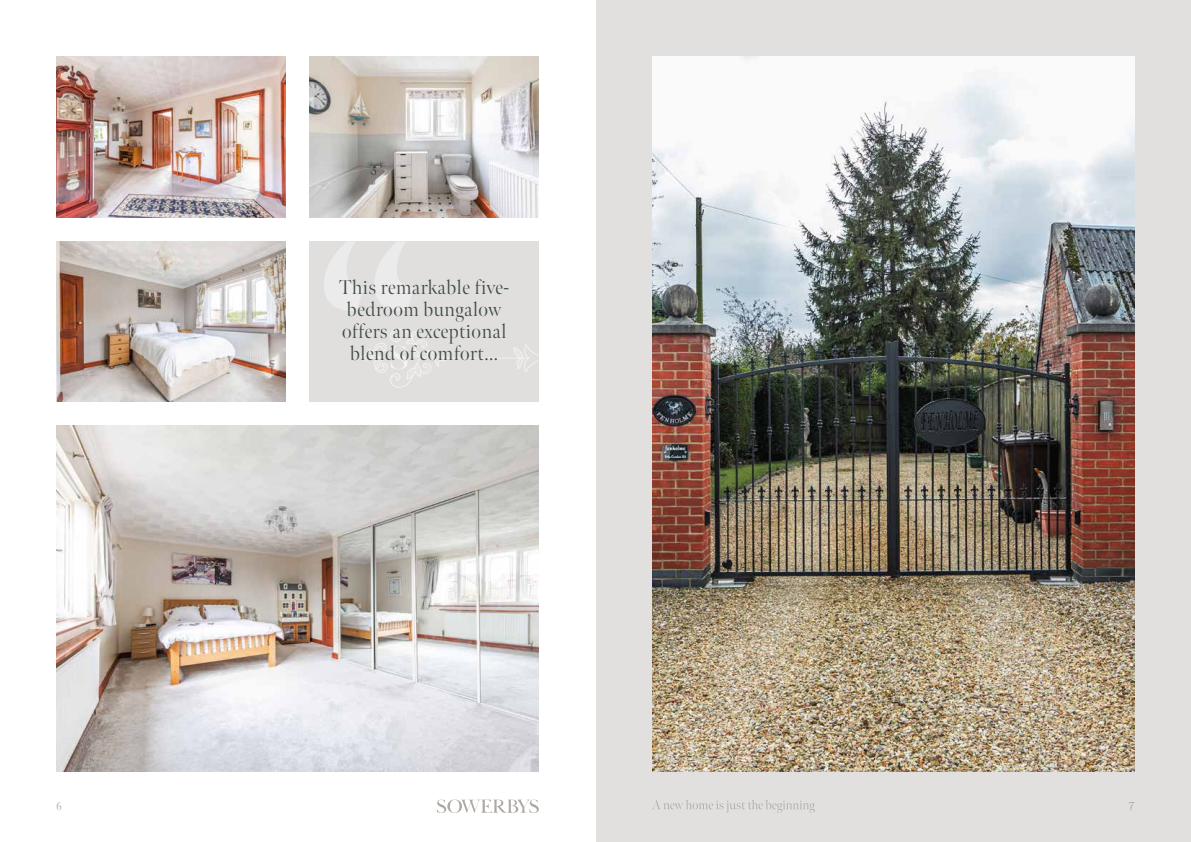
<style>
.page{position:relative;width:1191px;height:842px;background:#fff}
.page>*{position:absolute;margin:0;border:0;box-sizing:border-box;transform-origin:0 0}
.t1{font:300 20px/22px "Meno Banner";letter-spacing:.025em;color:#3e4b47;text-align:center}
.t2{font:300 13px "Meno Banner";color:#ada8a0}
.t3{font:300 11px "Meno Banner";color:#ada8a0}
</style>
<div class="page">
<div style="left:595px;top:0;width:596px;height:842px;background:#e2e0df"></div>
<svg style="left:437px;top:799px;width:102px;height:14px"></svg>
<svg style="left:652px;top:800px;width:162px;height:13px"></svg>
<img style="left:57px;top:426px;width:482px;height:345px">
<img style="left:310px;top:57px;width:229px;height:160px">
<img style="left:57px;top:241px;width:229px;height:161px">
<img style="left:652px;top:57px;width:482px;height:714px">
<div style="left:310px;top:241px;width:229px;height:161px;background:#e1dfde"></div>
<svg style="left:324px;top:242px;width:89px;height:69px"></svg>
<svg style="left:360px;top:329px;width:179px;height:59px"></svg>
<img style="left:57px;top:57px;width:229px;height:160px">
<p class="t1" style="left:339px;top:276px;width:171px">This remarkable five&shy;bedroom bungalow offers an exceptional blend of comfort...</p>
<p class="t3" style="left:57px;top:799px;width:7px">6</p>
<p class="t2" style="left:1129px;top:798px;width:7px">7</p>
</div>
